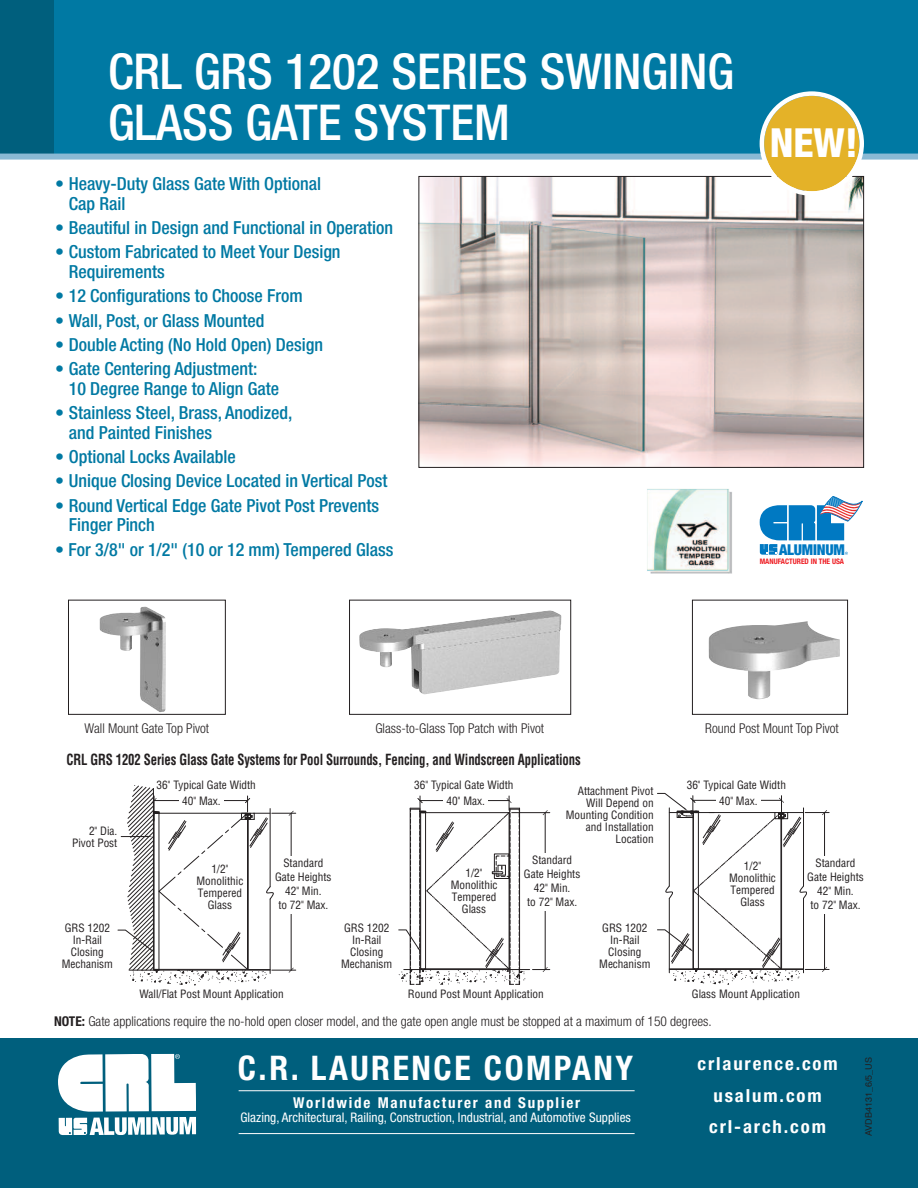
<style>
.page{position:relative;width:918px;height:1188px;background:#fff}
.page>*{position:absolute;margin:0;border:0;box-sizing:border-box;transform-origin:0 0}
.t1{font:500 condensed 49.5px/51px "Helvetica Neue";color:#fff}
.t2{font:800 condensed 40.2px "Helvetica Neue";color:#fff}
.t3{font:700 condensed 33.9px "Helvetica Neue";letter-spacing:.075em;color:#fff}
.t4{font:500 condensed 18px/19.5px "Helvetica Neue";color:#0079a3}
.t5{font:700 condensed 18px/31.5px "Helvetica Neue";letter-spacing:.1em;color:#fff;text-align:center;scale:1.04 1}
.t6{font:700 condensed 15px "Helvetica";letter-spacing:-.01em;color:#231f20;scale:.85 1}
.t7{font:700 condensed 15px "Helvetica Neue";letter-spacing:.12em;color:#fff}
.t8{font:900 condensed 15px "Helvetica Neue";letter-spacing:-.015em;color:#0079c2}
.t9{font:300 condensed 13.5px "Helvetica Neue";color:#231f20}
.t10{font:condensed 13.2px "Helvetica Neue";letter-spacing:.005em;color:#fff}
.t11{font:condensed 11.25px/12px "Helvetica";color:#231f20;text-align:center}
.t12{font:9px "Helvetica";color:#231f20}
.t13{font:700 condensed 7.65px "Helvetica Neue";color:#ee1d23}
.s1{font-weight:700}
</style>
<div class="page">
<div style="left:0;top:1038px;width:918px;height:150px;background:#005f7d"></div>
<img style="left:420px;top:178px;width:442px;height:288px">
<div style="left:418px;top:176px;width:446px;height:292px;border:1px solid #231f20"></div>
<hr style="left:239px;top:1133px;width:396px;height:1px;background:#fff">
<svg style="left:58px;top:1054px;width:138px;height:81px"></svg>
<hr style="left:239px;top:1090px;width:396px;height:1px;background:#fff">
<div style="left:0;top:0;width:918px;height:154px;background:#0079a3"></div>
<div style="left:0;top:0;width:54px;height:154px;background:#005f7d"></div>
<img style="left:99px;top:606px;width:67px;height:106px">
<div style="left:68px;top:600px;width:158px;height:115px;border:1px solid #231f20"></div>
<img style="left:708px;top:621px;width:132px;height:78px">
<div style="left:692px;top:600px;width:156px;height:115px;border:1px solid #231f20"></div>
<img style="left:359px;top:610px;width:202px;height:85px">
<div style="left:349px;top:600px;width:222px;height:115px;border:1px solid #231f20"></div>
<hr style="left:512px;top:812px;width:38px;height:1px;background:#231f20">
<hr style="left:545px;top:813px;width:1px;height:157px;background:#231f20">
<svg style="left:543px;top:810px;width:5px;height:5px"></svg>
<svg style="left:533px;top:967px;width:17px;height:5px"></svg>
<hr style="left:404px;top:969px;width:126px;height:1px;background:#231f20">
<svg style="left:398px;top:796px;width:128px;height:189px"></svg>
<svg style="left:657px;top:793px;width:172px;height:192px"></svg>
<svg style="left:118px;top:785px;width:178px;height:200px"></svg>
<div style="left:274px;top:856px;width:59px;height:57px;background:#fff"></div>
<div style="left:524px;top:853px;width:57px;height:58px;background:#fff"></div>
<div style="left:807px;top:856px;width:57px;height:57px;background:#fff"></div>
<div style="left:179px;top:796px;width:45px;height:12px;background:#fff"></div>
<div style="left:443px;top:796px;width:45px;height:12px;background:#fff"></div>
<div style="left:716px;top:796px;width:45px;height:12px;background:#fff"></div>
<img style="left:647px;top:489px;width:85px;height:85px">
<svg style="left:760px;top:496px;width:102px;height:59px"></svg>
<div style="left:0;top:154px;width:918px;height:6px;background:#89b9d4"></div>
<svg style="left:760px;top:91px;width:104px;height:105px"></svg>
<h1 class="t1" style="left:108px;top:51px;width:628px">CRL GRS 1202 SERIES SWINGING<br>GLASS GATE SYSTEM</h1>
<h3 class="t4" style="left:69px;top:176px;width:254px;text-indent:-13px">• Heavy-Duty Glass Gate With Optional<br>Cap Rail</h3>
<h3 class="t4" style="left:55px;top:219px;width:339px">• Beautiful in Design and Functional in Operation</h3>
<h3 class="t4" style="left:69px;top:244px;width:273px;text-indent:-13px">• Custom Fabricated to Meet Your Design<br>Requirements</h3>
<h3 class="t4" style="left:55px;top:288px;width:249px">• 12 Configurations to Choose From</h3>
<h3 class="t4" style="left:55px;top:312px;width:211px">• Wall, Post, or Glass Mounted</h3>
<h3 class="t4" style="left:55px;top:336px;width:269px">• Double Acting (No Hold Open) Design</h3>
<h3 class="t4" style="left:69px;top:361px;width:212px;text-indent:-13px">• Gate Centering Adjustment:<br>10 Degree Range to Align Gate</h3>
<h3 class="t4" style="left:69px;top:405px;width:225px;text-indent:-13px">• Stainless Steel, Brass, Anodized, and Painted Finishes</h3>
<h3 class="t4" style="left:55px;top:448px;width:182px">• Optional Locks Available</h3>
<h3 class="t4" style="left:55px;top:473px;width:334px">• Unique Closing Device Located in Vertical Post</h3>
<h3 class="t4" style="left:69px;top:497px;width:312px;text-indent:-13px">• Round Vertical Edge Gate Pivot Post Prevents<br>Finger Pinch</h3>
<h3 class="t4" style="left:55px;top:541px;width:340px">• For 3/8" or 1/2" (10 or 12 mm) Tempered Glass</h3>
<h2 class="t2" style="left:770px;top:128px;width:90px">NEW!</h2>
<h3 class="t8" style="left:779px;top:544px;width:67px">ALUMINUM</h3>
<p class="t13" style="left:760px;top:558px;width:86px">MANUFACTURED IN THE USA</p>
<p class="t9" style="left:85px;top:723px;width:126px">Wall Mount Gate Top Pivot</p>
<p class="t9" style="left:375px;top:723px;width:170px">Glass-to-Glass Top Patch with Pivot</p>
<p class="t9" style="left:705px;top:723px;width:135px">Round Post Mount Top Pivot</p>
<h3 class="t6" style="left:67px;top:754px;width:606px">CRL GRS 1202 Series Glass Gate Systems for Pool Surrounds, Fencing, and Windscreen Applications</h3>
<p class="t11" style="left:72px;top:826px;width:47px;text-align:right">2" Dia.<br>Pivot Post</p>
<p class="t11" style="left:62px;top:923px;width:53px">GRS 1202<br>In-Rail<br>Closing<br>Mechanism</p>
<p class="t11" style="left:687px;top:780px;width:101px">36" Typical Gate Width</p>
<p class="t11" style="left:414px;top:780px;width:101px">36" Typical Gate Width</p>
<p class="t11" style="left:157px;top:780px;width:101px">36" Typical Gate Width</p>
<p class="t11" style="left:566px;top:786px;width:89px;text-align:right">Attachment Pivot<br>Will Depend on<br>Mounting Condition and Installation<br>Location</p>
<p class="t11" style="left:182px;top:795px;width:40px">40" Max.</p>
<p class="t11" style="left:446px;top:795px;width:40px">40" Max.</p>
<p class="t11" style="left:719px;top:795px;width:40px">40" Max.</p>
<p class="t11" style="left:197px;top:864px;width:48px">1/2"<br>Monolithic<br>Tempered<br>Glass</p>
<p class="t11" style="left:275px;top:857px;width:58px;line-height:14.1px">Standard<br>Gate Heights<br>42" Min.<br>to 72" Max.</p>
<p class="t11" style="left:341px;top:923px;width:53px">GRS 1202<br>In-Rail<br>Closing<br>Mechanism</p>
<p class="t11" style="left:524px;top:854px;width:58px;line-height:14.1px">Standard<br>Gate Heights<br>42" Min.<br>to 72" Max.</p>
<p class="t11" style="left:807px;top:857px;width:58px;line-height:14.1px">Standard<br>Gate Heights<br>42" Min.<br>to 72" Max.</p>
<p class="t11" style="left:451px;top:868px;width:48px">1/2"<br>Monolithic<br>Tempered<br>Glass</p>
<p class="t11" style="left:729px;top:860px;width:48px">1/2"<br>Monolithic<br>Tempered<br>Glass</p>
<p class="t11" style="left:599px;top:923px;width:53px">GRS 1202<br>In-Rail<br>Closing<br>Mechanism</p>
<p class="t11" style="left:139px;top:989px;width:146px">Wall/Flat Post Mount Application</p>
<p class="t11" style="left:408px;top:989px;width:137px">Round Post Mount Application</p>
<p class="t11" style="left:692px;top:989px;width:110px">Glass Mount Application</p>
<p class="t9" style="left:54px;top:1016px;width:659px"><span class="s1">NOTE:</span> Gate applications require the no-hold open closer model, and the gate open angle must be stopped at a maximum of 150 degrees.</p>
<h3 class="t3" style="left:238px;top:1056px;width:397px">C.R. LAURENCE COMPANY</h3>
<p class="t12" style="left:865px;top:1136px;width:80px;rotate:-90deg">AVDB4131_6/5_US</p>
<h3 class="t5" style="left:697px;top:1049px;width:136px">crlaurence.com usalum.com crl-arch.com</h3>
<h3 class="t7" style="left:293px;top:1097px;width:289px">Worldwide Manufacturer and Supplier</h3>
<p class="t10" style="left:240px;top:1113px;width:392px">Glazing, Architectural, Railing, Construction, Industrial, and Automotive Supplies</p>
</div>
